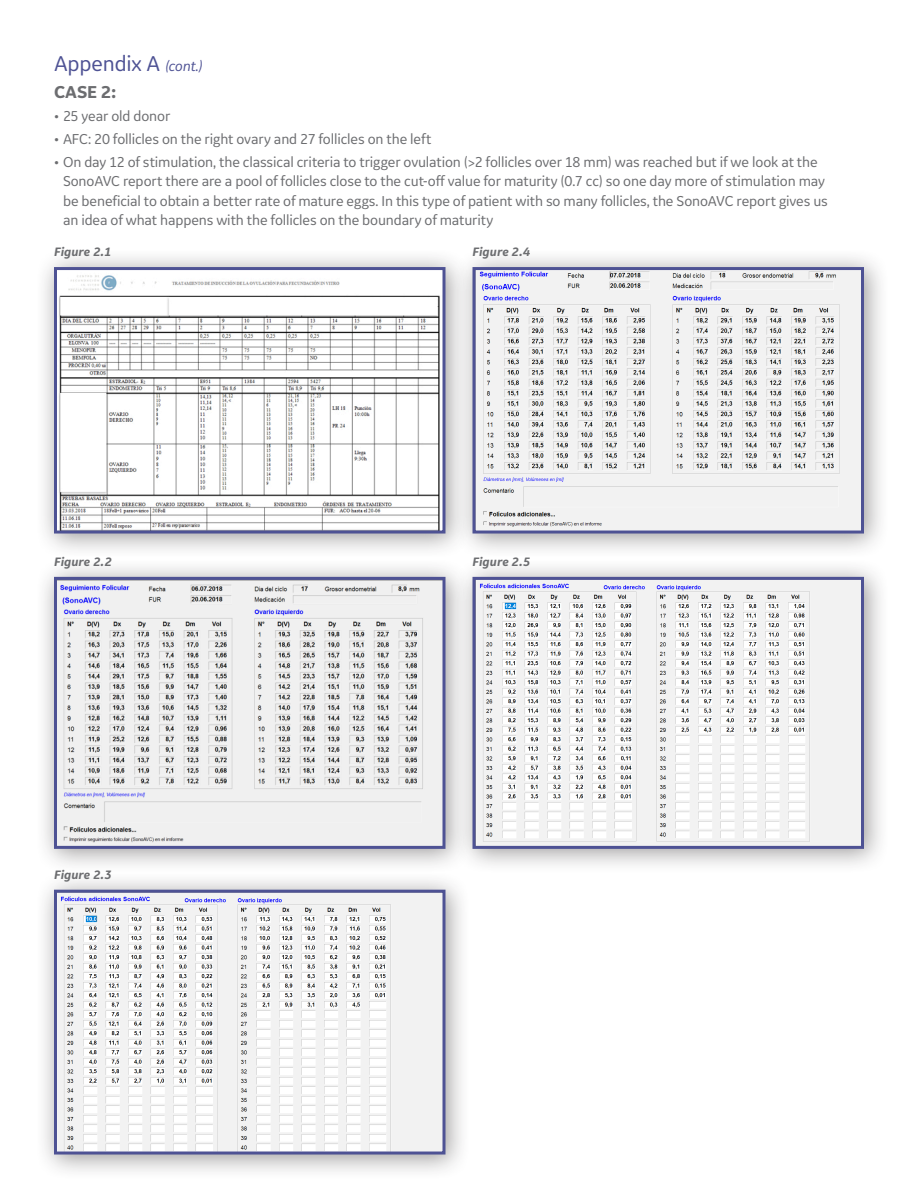
<style>
.page{position:relative;width:918px;height:1188px;background:#fff}
.page>*{position:absolute;margin:0;border:0;box-sizing:border-box;transform-origin:0 0}
.t1{font:22.5px "GE Inspira Sans";letter-spacing:-.01em;color:#4e5294}
.t2{font:700 18px "GE Inspira Sans";color:#6c6d70}
.t3{font:15px/19.5px "GE Inspira Sans";letter-spacing:-.01em;color:#6c6d70}
.t4{font:italic 700 12.75px "GE Inspira Sans";color:#6c6d70}
.s1{font-style:italic;font-size:15px}
</style>
<div class="page">
<div style="left:35px;top:248px;width:436px;height:311px;background:#231f20;opacity:.45"></div>
<img style="left:58px;top:271px;width:384px;height:259px">
<div style="left:54px;top:267px;width:392px;height:267px;border:3px solid #4e5294"></div>
<div style="left:35px;top:558px;width:436px;height:316px;background:#231f20;opacity:.45"></div>
<img style="left:58px;top:581px;width:384px;height:264px">
<div style="left:54px;top:577px;width:392px;height:272px;border:3px solid #4e5294"></div>
<div style="left:454px;top:248px;width:435px;height:311px;background:#231f20;opacity:.45"></div>
<div style="left:476px;top:271px;width:384px;height:259px;background:#f2f2f2"></div>
<div style="left:472px;top:267px;width:392px;height:267px;border:3px solid #4e5294"></div>
<div style="left:35px;top:871px;width:436px;height:309px;background:#231f20;opacity:.45"></div>
<img style="left:58px;top:894px;width:384px;height:257px">
<div style="left:54px;top:890px;width:392px;height:265px;border:3px solid #4e5294"></div>
<div style="left:454px;top:558px;width:435px;height:316px;background:#231f20;opacity:.45"></div>
<img style="left:476px;top:581px;width:384px;height:264px">
<div style="left:472px;top:577px;width:392px;height:272px;border:3px solid #4e5294"></div>
<p class="t1" style="left:54px;top:50px;width:150px">Appendix A <span class="s1">(cont.)</span></p>
<p class="t2" style="left:54px;top:81px;width:64px">CASE 2:</p>
<p class="t3" style="left:54px;top:106px;width:118px">• 25 year old donor</p>
<p class="t3" style="left:54px;top:129px;width:379px">• AFC: 20 follicles on the right ovary and 27 follicles on the left</p>
<p class="t3" style="left:63px;top:152px;width:766px;text-indent:-9px">• On day 12 of stimulation, the classical criteria to trigger ovulation (&gt;2 follicles over 18 mm) was reached but if we look at the SonoAVC report there are a pool of follicles close to the cut-off value for maturity (0.7 cc) so one day more of stimulation may be beneficial to obtain a better rate of mature eggs. In this type of patient with so many follicles, the SonoAVC report gives us an idea of what happens with the follicles on the boundary of maturity</p>
<p class="t4" style="left:54px;top:244px;width:59px">Figure 2.1</p>
<p class="t4" style="left:472px;top:244px;width:59px">Figure 2.4</p>
<p class="t4" style="left:54px;top:554px;width:60px">Figure 2.2</p>
<p class="t4" style="left:54px;top:866px;width:59px">Figure 2.3</p>
<p class="t4" style="left:472px;top:554px;width:59px">Figure 2.5</p>
</div>
